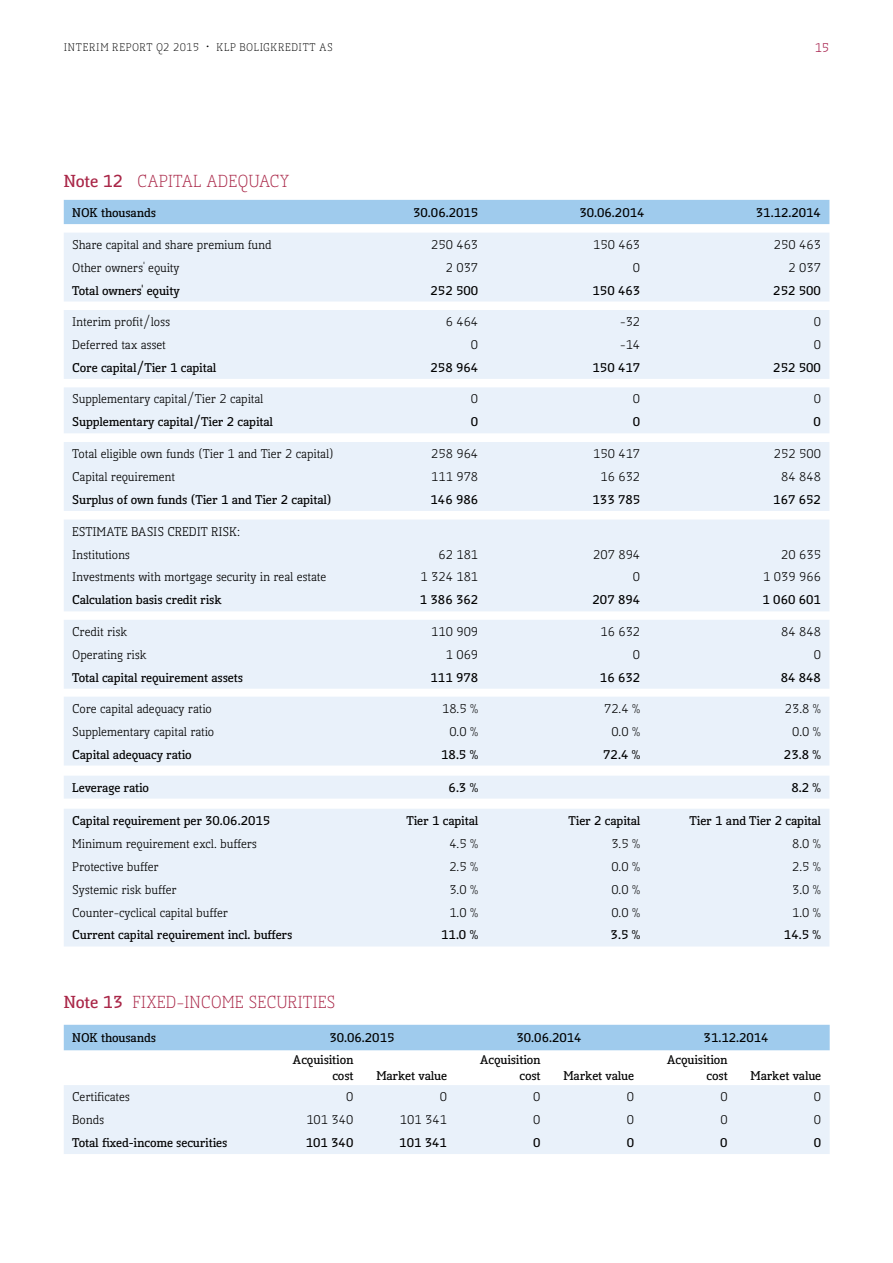
<style>
.page{position:relative;width:893px;height:1263px;background:#fff}
.page>*{position:absolute;margin:0;border:0;box-sizing:border-box;transform-origin:0 0}
.t1{font:300 16.5px "Kofi Pure Serif";color:#a92647}
.t2{font:12px/23px "Kofi Pure Serif";color:#000}
.t3{font:700 12px/15.8px "Kofi Pure Serif";color:#000;text-align:right}
.t4{font:12px "Kofi Pure Serif";color:#a7214d}
.t5{font:300 10.5px "Kofi Pure Serif";letter-spacing:.065em;color:#000}
.s1{font-weight:700}
</style>
<div class="page">
<div style="left:64px;top:200px;width:765px;height:24px;background:#9fcbed"></div>
<svg style="left:64px;top:233px;width:765px;height:713px;background:#ebf2fa"></svg>
<div style="left:64px;top:1025px;width:766px;height:25px;background:#9fcbed"></div>
<div style="left:64px;top:1085px;width:766px;height:69px;background:#e9f1fa"></div>
<p class="t5" style="left:64px;top:40px;width:271px">INTERIM REPORT Q2 2015 • KLP BOLIGKREDITT AS</p>
<p class="t4" style="left:815px;top:40px;width:16px">15</p>
<h1 class="t1" style="left:64px;top:171px;width:227px"><span class="s1">Note 12</span> CAPITAL ADEQUACY</h1>
<p class="t3" style="left:72px;top:204px;width:85px">NOK thousands</p>
<p class="t3" style="left:413px;top:204px;width:67px">30.06.2015</p>
<p class="t3" style="left:579px;top:204px;width:67px">30.06.2014</p>
<p class="t3" style="left:756px;top:204px;width:67px">31.12.2014</p>
<p class="t2" style="left:72px;top:233px;width:201px">Share capital and share premium fund</p>
<p class="t2" style="left:431px;top:233px;width:49px">250 463</p>
<p class="t2" style="left:593px;top:233px;width:49px">150 463</p>
<p class="t2" style="left:774px;top:233px;width:49px">250 463</p>
<p class="t2" style="left:72px;top:256px;width:109px">Other owners' equity</p>
<p class="t2" style="left:446px;top:256px;width:34px">2 037</p>
<p class="t2" style="left:633px;top:256px;width:9px">0</p>
<p class="t2" style="left:788px;top:256px;width:34px">2 037</p>
<p class="t3" style="left:72px;top:282px;width:109px">Total owners' equity</p>
<p class="t3" style="left:431px;top:282px;width:49px">252 500</p>
<p class="t3" style="left:593px;top:282px;width:49px">150 463</p>
<p class="t3" style="left:773px;top:282px;width:49px">252 500</p>
<p class="t2" style="left:72px;top:310px;width:99px">Interim profit/loss</p>
<p class="t2" style="left:446px;top:310px;width:34px">6 464</p>
<p class="t2" style="left:620px;top:310px;width:21px">-32</p>
<p class="t2" style="left:814px;top:310px;width:9px">0</p>
<p class="t2" style="left:72px;top:333px;width:95px">Deferred tax asset</p>
<p class="t2" style="left:471px;top:333px;width:9px">0</p>
<p class="t2" style="left:620px;top:333px;width:21px">-14</p>
<p class="t2" style="left:814px;top:333px;width:9px">0</p>
<p class="t3" style="left:72px;top:360px;width:145px">Core capital/Tier 1 capital</p>
<p class="t3" style="left:431px;top:360px;width:49px">258 964</p>
<p class="t3" style="left:593px;top:360px;width:49px">150 417</p>
<p class="t3" style="left:773px;top:360px;width:49px">252 500</p>
<p class="t2" style="left:72px;top:388px;width:192px">Supplementary capital/Tier 2 capital</p>
<p class="t2" style="left:471px;top:388px;width:9px">0</p>
<p class="t2" style="left:633px;top:388px;width:9px">0</p>
<p class="t2" style="left:814px;top:388px;width:9px">0</p>
<p class="t3" style="left:72px;top:414px;width:202px">Supplementary capital/Tier 2 capital</p>
<p class="t3" style="left:471px;top:414px;width:9px">0</p>
<p class="t3" style="left:633px;top:414px;width:9px">0</p>
<p class="t3" style="left:814px;top:414px;width:9px">0</p>
<p class="t2" style="left:72px;top:443px;width:263px">Total eligible own funds (Tier 1 and Tier 2 capital)</p>
<p class="t2" style="left:431px;top:443px;width:49px">258 964</p>
<p class="t2" style="left:593px;top:443px;width:49px">150 417</p>
<p class="t2" style="left:774px;top:443px;width:49px">252 500</p>
<p class="t2" style="left:72px;top:465px;width:104px">Capital requirement</p>
<p class="t2" style="left:431px;top:465px;width:49px">111 978</p>
<p class="t2" style="left:600px;top:465px;width:41px">16 632</p>
<p class="t2" style="left:781px;top:465px;width:41px">84 848</p>
<p class="t3" style="left:72px;top:492px;width:261px">Surplus of own funds (Tier 1 and Tier 2 capital)</p>
<p class="t3" style="left:431px;top:492px;width:49px">146 986</p>
<p class="t3" style="left:593px;top:492px;width:49px">133 785</p>
<p class="t3" style="left:773px;top:492px;width:49px">167 652</p>
<p class="t2" style="left:72px;top:520px;width:169px">ESTIMATE BASIS CREDIT RISK:<br>Institutions</p>
<p class="t2" style="left:438px;top:543px;width:41px">62 181</p>
<p class="t2" style="left:593px;top:543px;width:49px">207 894</p>
<p class="t2" style="left:781px;top:543px;width:41px">20 635</p>
<p class="t2" style="left:72px;top:566px;width:255px">Investments with mortgage security in real estate</p>
<p class="t2" style="left:420px;top:566px;width:59px">1 324 181</p>
<p class="t2" style="left:633px;top:566px;width:9px">0</p>
<p class="t2" style="left:763px;top:566px;width:59px">1 039 966</p>
<p class="t3" style="left:72px;top:592px;width:151px">Calculation basis credit risk</p>
<p class="t3" style="left:420px;top:592px;width:60px">1 386 362</p>
<p class="t3" style="left:593px;top:592px;width:49px">207 894</p>
<p class="t3" style="left:763px;top:592px;width:60px">1 060 601</p>
<p class="t2" style="left:72px;top:620px;width:56px">Credit risk</p>
<p class="t2" style="left:431px;top:620px;width:49px">110 909</p>
<p class="t2" style="left:600px;top:620px;width:41px">16 632</p>
<p class="t2" style="left:781px;top:620px;width:41px">84 848</p>
<p class="t2" style="left:72px;top:643px;width:76px">Operating risk</p>
<p class="t2" style="left:446px;top:643px;width:34px">1 069</p>
<p class="t2" style="left:633px;top:643px;width:9px">0</p>
<p class="t2" style="left:814px;top:643px;width:9px">0</p>
<p class="t3" style="left:72px;top:669px;width:172px">Total capital requirement assets</p>
<p class="t3" style="left:431px;top:669px;width:49px">111 978</p>
<p class="t3" style="left:600px;top:669px;width:42px">16 632</p>
<p class="t3" style="left:781px;top:669px;width:42px">84 848</p>
<p class="t2" style="left:72px;top:697px;width:141px">Core capital adequacy ratio</p>
<p class="t2" style="left:442px;top:697px;width:38px">18.5 %</p>
<p class="t2" style="left:604px;top:697px;width:38px">72.4 %</p>
<p class="t2" style="left:785px;top:697px;width:38px">23.8 %</p>
<p class="t2" style="left:72px;top:720px;width:143px">Supplementary capital ratio</p>
<p class="t2" style="left:449px;top:720px;width:30px">0.0 %</p>
<p class="t2" style="left:611px;top:720px;width:30px">0.0 %</p>
<p class="t2" style="left:792px;top:720px;width:30px">0.0 %</p>
<p class="t3" style="left:72px;top:746px;width:121px">Capital adequacy ratio</p>
<p class="t3" style="left:441px;top:746px;width:38px">18.5 %</p>
<p class="t3" style="left:603px;top:746px;width:38px">72.4 %</p>
<p class="t3" style="left:784px;top:746px;width:38px">23.8 %</p>
<p class="t3" style="left:72px;top:779px;width:78px">Leverage ratio</p>
<p class="t3" style="left:449px;top:779px;width:31px">6.3 %</p>
<p class="t3" style="left:791px;top:779px;width:31px">8.2 %</p>
<p class="t3" style="left:72px;top:812px;width:199px">Capital requirement per 30.06.2015</p>
<p class="t3" style="left:407px;top:812px;width:73px">Tier 1 capital</p>
<p class="t3" style="left:569px;top:812px;width:73px">Tier 2 capital</p>
<p class="t3" style="left:690px;top:812px;width:133px">Tier 1 and Tier 2 capital</p>
<p class="t2" style="left:72px;top:832px;width:186px">Minimum requirement excl. buffers</p>
<p class="t2" style="left:449px;top:832px;width:30px">4.5 %</p>
<p class="t2" style="left:611px;top:832px;width:30px">3.5 %</p>
<p class="t2" style="left:792px;top:832px;width:30px">8.0 %</p>
<p class="t2" style="left:72px;top:855px;width:88px">Protective buffer</p>
<p class="t2" style="left:449px;top:855px;width:30px">2.5 %</p>
<p class="t2" style="left:611px;top:855px;width:30px">0.0 %</p>
<p class="t2" style="left:792px;top:855px;width:30px">2.5 %</p>
<p class="t2" style="left:72px;top:878px;width:106px">Systemic risk buffer</p>
<p class="t2" style="left:449px;top:878px;width:30px">3.0 %</p>
<p class="t2" style="left:611px;top:878px;width:30px">0.0 %</p>
<p class="t2" style="left:792px;top:878px;width:30px">3.0 %</p>
<p class="t2" style="left:72px;top:901px;width:157px">Counter-cyclical capital buffer</p>
<p class="t2" style="left:449px;top:901px;width:30px">1.0 %</p>
<p class="t2" style="left:611px;top:901px;width:30px">0.0 %</p>
<p class="t2" style="left:792px;top:901px;width:30px">1.0 %</p>
<p class="t3" style="left:72px;top:927px;width:221px">Current capital requirement incl. buffers</p>
<p class="t3" style="left:441px;top:927px;width:38px">11.0 %</p>
<p class="t3" style="left:611px;top:927px;width:31px">3.5 %</p>
<p class="t3" style="left:784px;top:927px;width:38px">14.5 %</p>
<h1 class="t1" style="left:64px;top:992px;width:273px"><span class="s1">Note 13</span> FIXED-INCOME SECURITIES</h1>
<p class="t3" style="left:72px;top:1030px;width:85px">NOK thousands</p>
<p class="t3" style="left:329px;top:1030px;width:67px">30.06.2015</p>
<p class="t3" style="left:516px;top:1030px;width:67px">30.06.2014</p>
<p class="t3" style="left:704px;top:1030px;width:67px">31.12.2014</p>
<p class="t3" style="left:293px;top:1052px;width:62px">Acquisition cost</p>
<p class="t3" style="left:480px;top:1052px;width:62px">Acquisition cost</p>
<p class="t3" style="left:667px;top:1052px;width:62px">Acquisition cost</p>
<p class="t3" style="left:376px;top:1068px;width:72px">Market value</p>
<p class="t3" style="left:563px;top:1068px;width:72px">Market value</p>
<p class="t3" style="left:750px;top:1068px;width:72px">Market value</p>
<p class="t2" style="left:72px;top:1086px;width:59px">Certificates</p>
<p class="t2" style="left:346px;top:1086px;width:9px">0</p>
<p class="t2" style="left:440px;top:1086px;width:9px">0</p>
<p class="t2" style="left:533px;top:1086px;width:9px">0</p>
<p class="t2" style="left:627px;top:1086px;width:9px">0</p>
<p class="t2" style="left:720px;top:1086px;width:9px">0</p>
<p class="t2" style="left:814px;top:1086px;width:9px">0</p>
<p class="t2" style="left:72px;top:1108px;width:33px">Bonds</p>
<p class="t2" style="left:306px;top:1108px;width:49px">101 340</p>
<p class="t2" style="left:400px;top:1108px;width:49px">101 341</p>
<p class="t2" style="left:533px;top:1108px;width:9px">0</p>
<p class="t2" style="left:627px;top:1108px;width:9px">0</p>
<p class="t2" style="left:720px;top:1108px;width:9px">0</p>
<p class="t2" style="left:814px;top:1108px;width:9px">0</p>
<p class="t3" style="left:72px;top:1135px;width:156px">Total fixed-income securities</p>
<p class="t3" style="left:306px;top:1135px;width:49px">101 340</p>
<p class="t3" style="left:399px;top:1135px;width:49px">101 341</p>
<p class="t3" style="left:533px;top:1135px;width:9px">0</p>
<p class="t3" style="left:627px;top:1135px;width:9px">0</p>
<p class="t3" style="left:720px;top:1135px;width:9px">0</p>
<p class="t3" style="left:814px;top:1135px;width:9px">0</p>
</div>
